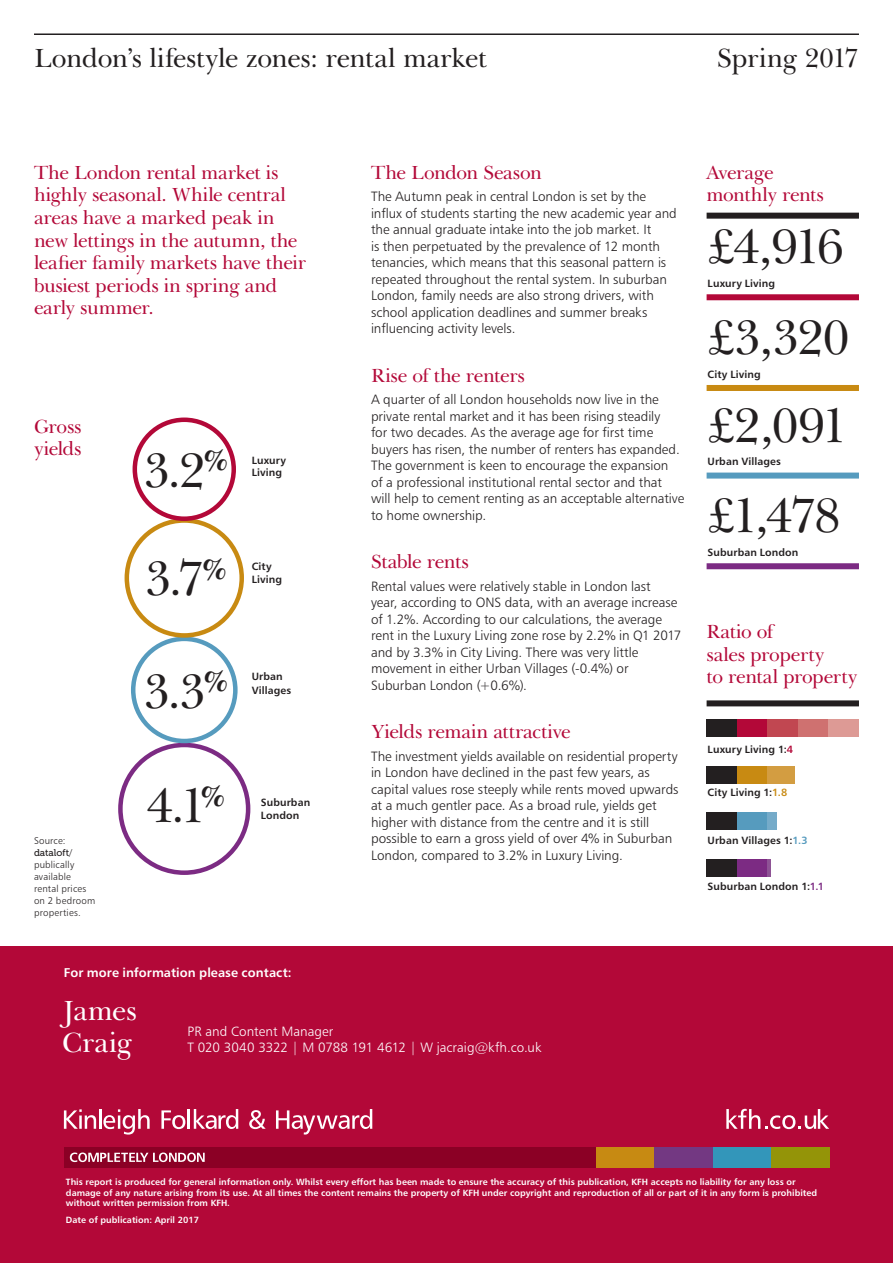
<style>
.page{position:relative;width:893px;height:1263px;background:#fff}
.page>*{position:absolute;margin:0;border:0;box-sizing:border-box;transform-origin:0 0}
.t1{font:49.5px/108.8px "Baskerville BT";letter-spacing:-.065em;color:#231f20}
.t2{font:28.5px/31.5px "Baskerville BT";letter-spacing:-.01em;color:#fff}
.t3{font:27px "Baskerville BT";letter-spacing:-.02em;color:#231f20}
.t4{font:19.5px/22.5px "Baskerville BT";letter-spacing:-.02em;color:#b30838}
.t5{font:13.5px/16.5px "Humanist 777 BT Light B";letter-spacing:-.005em;color:#231f20}
.t6{font:13.5px/16.5px "Humanist 777 BT Light B";color:#fff}
.t7{font:12.75px "Humanist 777 BT Bold B";color:#fff}
.t8{font:10.5px/13.5px "Humanist 777 BT Bold B";letter-spacing:.01em;color:#231f20}
.t9{font:9.75px/12px "Humanist 777 BT Light B";letter-spacing:.015em;color:#231f20}
.t10{font:9.75px "Museo 500";letter-spacing:-.005em;color:#231f20}
.t11{font:9px/10.5px "Humanist 777 BT Bold B";color:#fff}
.s1{font-family:"Humanist 777 BT Light B"}
.s2{color:#b30838}
.s3{color:#c88a12}
.s4{color:#569bbe}
.s5{color:#7c2b83}
</style>
<div class="page">
<div style="left:0;top:946px;width:893px;height:317px;background:#b30838"></div>
<div style="left:64px;top:1147px;width:765px;height:20px;background:#8b0025"></div>
<div style="left:597px;top:1147px;width:58px;height:20px;background:#c78a12"></div>
<div style="left:655px;top:1147px;width:58px;height:20px;background:#733882"></div>
<div style="left:713px;top:1147px;width:58px;height:20px;background:#3396ba"></div>
<div style="left:771px;top:1147px;width:58px;height:20px;background:#949408"></div>
<svg style="left:70px;top:1152px;width:135px;height:10px"></svg>
<svg style="left:64px;top:1109px;width:32px;height:20px"></svg>
<hr style="left:99px;top:1109px;width:3px;height:20px;background:#fff">
<svg style="left:103px;top:1109px;width:47px;height:25px"></svg>
<svg style="left:161px;top:1110px;width:24px;height:19px"></svg>
<hr style="left:188px;top:1109px;width:2px;height:20px;background:#fff">
<svg style="left:194px;top:1109px;width:44px;height:20px"></svg>
<svg style="left:249px;top:1110px;width:17px;height:19px"></svg>
<svg style="left:276px;top:1109px;width:96px;height:25px"></svg>
<svg style="left:726px;top:1109px;width:103px;height:20px"></svg>
<hr style="left:34px;top:33px;width:825px;height:2px;background:#231f20">
<div style="left:707px;top:213px;width:152px;height:6px;background:#231f20"></div>
<div style="left:707px;top:700px;width:152px;height:6px;background:#231f20"></div>
<div style="left:707px;top:294px;width:152px;height:6px;background:#b30838"></div>
<div style="left:707px;top:473px;width:152px;height:6px;background:#569bbe"></div>
<div style="left:707px;top:385px;width:152px;height:6px;background:#c88a12"></div>
<div style="left:707px;top:563px;width:152px;height:6px;background:#7c2b83"></div>
<div style="left:118px;top:743px;width:132px;height:132px;border:4px solid #7c2b83;border-radius:50%"></div>
<div style="left:131px;top:637px;width:107px;height:106px;border:4px solid #569bbe;border-radius:50%"></div>
<div style="left:125px;top:518px;width:119px;height:120px;border:4px solid #c88a12;border-radius:50%"></div>
<div style="left:133px;top:417px;width:103px;height:104px;border:4px solid #b30838;border-radius:50%"></div>
<div style="left:707px;top:719px;width:30px;height:17px;background:#231f20"></div>
<div style="left:707px;top:766px;width:30px;height:17px;background:#231f20"></div>
<div style="left:707px;top:813px;width:30px;height:17px;background:#231f20"></div>
<div style="left:707px;top:859px;width:30px;height:17px;background:#231f20"></div>
<div style="left:737px;top:719px;width:31px;height:17px;background:#b30838"></div>
<div style="left:737px;top:766px;width:31px;height:17px;background:#c88a12"></div>
<div style="left:737px;top:813px;width:31px;height:17px;background:#569bbe"></div>
<div style="left:737px;top:859px;width:31px;height:17px;background:#7c2b83"></div>
<div style="left:798px;top:719px;width:30px;height:17px;background:#cf7170"></div>
<div style="left:768px;top:719px;width:30px;height:17px;background:#c14751"></div>
<div style="left:768px;top:766px;width:27px;height:17px;background:#d39d41"></div>
<div style="left:768px;top:813px;width:9px;height:17px;background:#75abc9"></div>
<hr style="left:768px;top:859px;width:3px;height:17px;background:#8e5395">
<div style="left:828px;top:719px;width:31px;height:17px;background:#dd9a95"></div>
<h3 class="t3" style="left:34px;top:42px;width:454px">London’s lifestyle zones: rental market</h3>
<h3 class="t3" style="left:717px;top:42px;width:143px">Spring 2017</h3>
<h3 class="t4" style="left:34px;top:161px;width:274px">The London rental market is highly seasonal. While central areas have a marked peak in new lettings in the autumn, the leafier family markets have their busiest periods in spring and early summer.</h3>
<h3 class="t4" style="left:34px;top:415px;width:49px">Gross yields</h3>
<p class="t9" style="left:34px;top:834px;width:33px">Source:</p>
<p class="t10" style="left:34px;top:847px;width:40px">dataloft<span class="s1">/</span></p>
<p class="t9" style="left:34px;top:858px;width:63px">publically available rental prices on 2 bedroom properties.</p>
<h1 class="t1" style="left:143px;top:415px;width:87px">3.2<sup>%<br></sup>3.7<sup>%</sup></h1>
<p class="t8" style="left:252px;top:454px;width:36px;line-height:12px">Luxury<br>Living</p>
<p class="t8" style="left:252px;top:559px;width:32px">City<br>Living</p>
<h1 class="t1" style="left:143px;top:637px;width:87px">3.3<sup>%</sup></h1>
<p class="t8" style="left:252px;top:670px;width:41px">Urban<br>Villages</p>
<h1 class="t1" style="left:147px;top:751px;width:80px">4.1<sup>%</sup></h1>
<p class="t8" style="left:261px;top:795px;width:51px">Suburban<br>London</p>
<p class="t7" style="left:64px;top:964px;width:229px">For more information please contact:</p>
<h3 class="t4" style="left:371px;top:161px;width:172px">The London Season</h3>
<p class="t5" style="left:371px;top:188px;width:307px">The Autumn peak in central London is set by the influx of students starting the new academic year and the annual graduate intake into the job market. It<br>is then perpetuated by the prevalence of 12 month tenancies, which means that this seasonal pattern is repeated throughout the rental system. In suburban London, family needs are also strong drivers, with school application deadlines and summer breaks influencing activity levels.</p>
<h3 class="t4" style="left:371px;top:364px;width:155px">Rise of the renters</h3>
<p class="t5" style="left:371px;top:391px;width:315px">A quarter of all London households now live in the private rental market and it has been rising steadily<br>for two decades. As the average age for first time buyers has risen, the number of renters has expanded.<br>The government is keen to encourage the expansion<br>of a professional institutional rental sector and that will help to cement renting as an acceptable alternative to home ownership.</p>
<h3 class="t4" style="left:371px;top:550px;width:99px">Stable rents</h3>
<p class="t5" style="left:371px;top:578px;width:312px">Rental values were relatively stable in London last<br>year, according to ONS data, with an average increase of 1.2%. According to our calculations, the average rent in the Luxury Living zone rose by 2.2% in Q1 2017 and by 3.3% in City Living. There was very little movement in either Urban Villages (-0.4%) or Suburban London (+0.6%).</p>
<h3 class="t4" style="left:371px;top:720px;width:201px">Yields remain attractive</h3>
<p class="t5" style="left:371px;top:747px;width:309px">The investment yields available on residential property in London have declined in the past few years, as capital values rose steeply while rents moved upwards at a much gentler pace. As a broad rule, yields get higher with distance from the centre and it is still possible to earn a gross yield of over 4% in Suburban London, compared to 3.2% in Luxury Living.</p>
<h2 class="t2" style="left:62px;top:995px;width:76px">James<br>Craig</h2>
<p class="t6" style="left:188px;top:1022px;width:355px">PR and Content Manager<br>T 020 3040 3322 | M 0788 191 4612 | W jacraig@kfh.co.uk</p>
<h3 class="t4" style="left:707px;top:161px;width:119px">Average monthly rents</h3>
<h1 class="t1" style="left:708px;top:192px;width:138px">£4,916</h1>
<p class="t8" style="left:708px;top:276px;width:69px">Luxury Living</p>
<h1 class="t1" style="left:708px;top:283px;width:144px">£3,320</h1>
<p class="t8" style="left:708px;top:367px;width:55px">City Living</p>
<h1 class="t1" style="left:708px;top:371px;width:142px">£2,091</h1>
<p class="t8" style="left:708px;top:455px;width:75px">Urban Villages</p>
<h1 class="t1" style="left:708px;top:461px;width:135px">£1,478</h1>
<p class="t8" style="left:708px;top:545px;width:92px">Suburban London</p>
<h3 class="t4" style="left:707px;top:620px;width:152px">Ratio of<br>sales property<br>to rental property</h3>
<p class="t8" style="left:708px;top:742px;width:87px">Luxury Living 1:<span class="s2">4</span></p>
<p class="t8" style="left:708px;top:785px;width:81px">City Living 1:<span class="s3">1.8</span></p>
<p class="t8" style="left:708px;top:833px;width:102px">Urban Villages 1:<span class="s4">1.3</span></p>
<p class="t8" style="left:708px;top:879px;width:118px">Suburban London 1:<span class="s5">1.1</span></p>
<p class="t11" style="left:66px;top:1176px;width:753px">This report is produced for general information only. Whilst every effort has been made to ensure the accuracy of this publication, KFH accepts no liability for any loss or damage of any nature arising from its use. At all times the content remains the property of KFH under copyright and reproduction of all or part of it in any form is prohibited without written permission from KFH .</p>
<p class="t11" style="left:66px;top:1214px;width:135px">Date of publication: April 2017</p>
</div>
